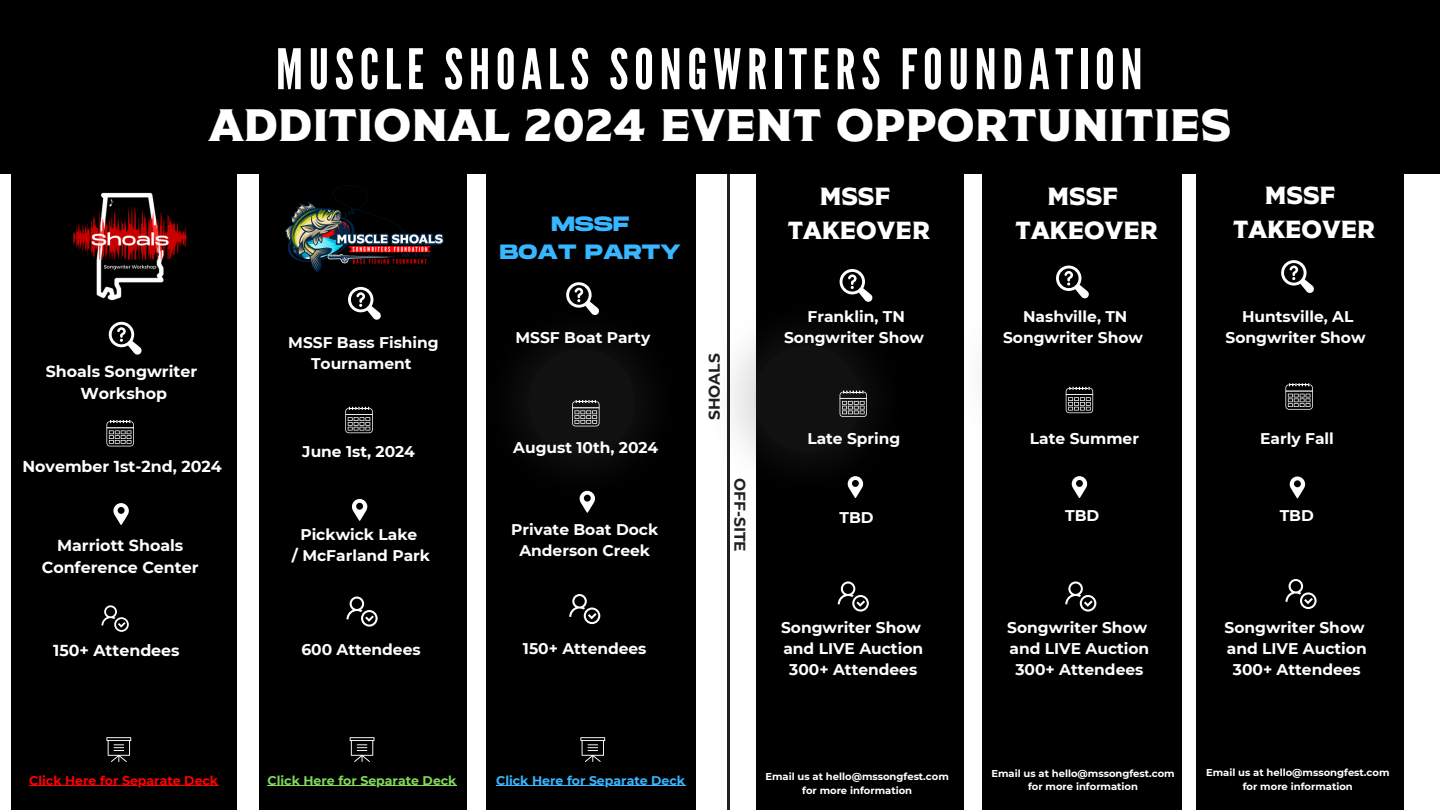
<style>
.page{position:relative;width:1440px;height:810px;background:#fff}
.page>*{position:absolute;margin:0;border:0;box-sizing:border-box;transform-origin:0 0}
.t1{font:55.8px "League Gothic";letter-spacing:.105em;color:#fff}
.t2{font:45.3px "SS Baldwins Serif";letter-spacing:.01em;color:#fff}
.t3{font:24.7px "SS Baldwins Serif";color:#fff}
.t4{font:700 20.7px "Monument Extended";color:#38b6ff}
.t5{font:700 15.8px "Montserrat";color:#fff}
.t6{font:700 15.5px "Montserrat";color:#fff}
.t7{font:700 15.5px "Montserrat";color:#231f20}
.t8{font:700 12.5px "Montserrat";color:#7ed957}
.t9{font:700 12.5px "Montserrat";color:#38b6ff}
.t10{font:700 12.5px "Montserrat";color:#f00}
.t11{font:700 10px "Montserrat";color:#fff}
</style>
<div class="page">
<div style="left:11px;top:168px;width:225px;height:642px;background:#000"></div>
<div style="left:260px;top:158px;width:207px;height:652px;background:#000"></div>
<div style="left:486px;top:158px;width:210px;height:652px;background:#000"></div>
<div style="left:756px;top:169px;width:207px;height:641px;background:#000"></div>
<img style="left:519px;top:340px;width:125px;height:161px">
<img style="left:731px;top:336px;width:139px;height:150px">
<img style="left:963px;top:277px;width:20px;height:199px">
<div style="left:983px;top:169px;width:199px;height:641px;background:#000"></div>
<div style="left:1196px;top:168px;width:207px;height:642px;background:#000"></div>
<img style="left:73px;top:192px;width:114px;height:109px">
<div style="left:0;top:0;width:1440px;height:174px;background:#000"></div>
<img style="left:236px;top:174px;width:208px;height:154px">
<svg style="left:109px;top:322px;width:33px;height:33px"></svg>
<svg style="left:106px;top:420px;width:28px;height:26px"></svg>
<svg style="left:113px;top:503px;width:16px;height:22px"></svg>
<svg style="left:101px;top:605px;width:28px;height:27px"></svg>
<svg style="left:348px;top:287px;width:33px;height:33px"></svg>
<svg style="left:345px;top:406px;width:28px;height:28px"></svg>
<svg style="left:352px;top:499px;width:15px;height:22px"></svg>
<svg style="left:346px;top:597px;width:32px;height:30px"></svg>
<svg style="left:566px;top:282px;width:33px;height:33px"></svg>
<div style="left:528px;top:349px;width:107px;height:106px;background:#111"></div>
<svg style="left:580px;top:491px;width:15px;height:22px"></svg>
<svg style="left:569px;top:594px;width:31px;height:30px"></svg>
<svg style="left:840px;top:269px;width:33px;height:33px"></svg>
<svg style="left:754px;top:346px;width:113px;height:106px"></svg>
<svg style="left:848px;top:476px;width:15px;height:22px"></svg>
<svg style="left:838px;top:581px;width:31px;height:30px"></svg>
<svg style="left:1056px;top:266px;width:33px;height:33px"></svg>
<svg style="left:1065px;top:386px;width:29px;height:28px"></svg>
<svg style="left:1072px;top:476px;width:15px;height:22px"></svg>
<svg style="left:1065px;top:581px;width:31px;height:30px"></svg>
<svg style="left:1281px;top:260px;width:33px;height:33px"></svg>
<svg style="left:1285px;top:383px;width:28px;height:26px"></svg>
<svg style="left:1290px;top:477px;width:15px;height:22px"></svg>
<svg style="left:1285px;top:579px;width:32px;height:30px"></svg>
<hr style="left:727px;top:174px;width:3px;height:636px;background:#231f20">
<hr style="left:268px;top:786px;width:189px;height:1px;background:#7ed957">
<hr style="left:496px;top:786px;width:189px;height:1px;background:#38b6ff">
<svg style="left:350px;top:737px;width:24px;height:25px"></svg>
<svg style="left:580px;top:737px;width:25px;height:25px"></svg>
<svg style="left:106px;top:737px;width:25px;height:25px"></svg>
<hr style="left:29px;top:786px;width:189px;height:1px;background:#f00">
<p class="t1" style="left:276px;top:37px;width:868px">MUSCLE SHOALS SONGWRITERS FOUNDATION</p>
<p class="t2" style="left:209px;top:107px;width:1023px">ADDITIONAL 2024 EVENT OPPORTUNITIES</p>
<p class="t5" style="left:46px;top:362px;width:153px">Shoals Songwriter</p>
<p class="t5" style="left:80px;top:384px;width:88px">Workshop</p>
<p class="t5" style="left:22px;top:456px;width:201px">November 1st-2nd, 2024</p>
<p class="t5" style="left:57px;top:535px;width:128px">Marriott Shoals</p>
<p class="t5" style="left:42px;top:557px;width:158px">Conference Center</p>
<p class="t5" style="left:53px;top:640px;width:128px">150+ Attendees</p>
<p class="t10" style="left:29px;top:773px;width:191px">Click Here for Separate Deck</p>
<p class="t4" style="left:551px;top:212px;width:79px">MSSF</p>
<p class="t4" style="left:500px;top:240px;width:183px">BOAT PARTY</p>
<p class="t6" style="left:288px;top:333px;width:152px">MSSF Bass Fishing</p>
<p class="t6" style="left:311px;top:353px;width:102px">Tournament</p>
<p class="t6" style="left:515px;top:328px;width:136px">MSSF Boat Party</p>
<p class="t7" style="left:705px;top:420px;width:68px;rotate:-90deg">SHOALS</p>
<p class="t6" style="left:302px;top:442px;width:114px">June 1st, 2024</p>
<p class="t6" style="left:513px;top:438px;width:147px">August 10th, 2024</p>
<p class="t6" style="left:300px;top:525px;width:119px">Pickwick Lake</p>
<p class="t6" style="left:292px;top:546px;width:140px">/ McFarland Park</p>
<p class="t6" style="left:511px;top:520px;width:149px">Private Boat Dock</p>
<p class="t6" style="left:519px;top:541px;width:132px">Anderson Creek</p>
<p class="t7" style="left:749px;top:478px;width:75px;rotate:90deg">OFF-SITE</p>
<p class="t6" style="left:301px;top:640px;width:121px">600 Attendees</p>
<p class="t6" style="left:523px;top:639px;width:125px">150+ Attendees</p>
<p class="t3" style="left:820px;top:186px;width:72px">MSSF</p>
<p class="t3" style="left:788px;top:221px;width:144px">TAKEOVER</p>
<p class="t6" style="left:808px;top:307px;width:99px">Franklin, TN</p>
<p class="t6" style="left:784px;top:328px;width:141px">Songwriter Show</p>
<p class="t6" style="left:807px;top:429px;width:95px">Late Spring</p>
<p class="t6" style="left:840px;top:508px;width:36px">TBD</p>
<p class="t6" style="left:781px;top:618px;width:141px">Songwriter Show</p>
<p class="t6" style="left:783px;top:639px;width:141px">and LIVE Auction</p>
<p class="t6" style="left:789px;top:660px;width:129px">300+ Attendees</p>
<p class="t8" style="left:268px;top:773px;width:191px">Click Here for Separate Deck</p>
<p class="t9" style="left:496px;top:773px;width:191px">Click Here for Separate Deck</p>
<p class="t11" style="left:765px;top:771px;width:185px">Email us at hello@mssongfest.com</p>
<p class="t11" style="left:802px;top:784px;width:112px">for more information</p>
<p class="t3" style="left:1048px;top:186px;width:72px">MSSF</p>
<p class="t3" style="left:1016px;top:221px;width:144px">TAKEOVER</p>
<p class="t3" style="left:1265px;top:185px;width:72px">MSSF</p>
<p class="t3" style="left:1233px;top:219px;width:144px">TAKEOVER</p>
<p class="t6" style="left:1023px;top:307px;width:106px">Nashville, TN</p>
<p class="t6" style="left:1003px;top:328px;width:141px">Songwriter Show</p>
<p class="t6" style="left:1242px;top:307px;width:113px">Huntsville, AL</p>
<p class="t6" style="left:1226px;top:328px;width:141px">Songwriter Show</p>
<p class="t6" style="left:1030px;top:429px;width:111px">Late Summer</p>
<p class="t6" style="left:1260px;top:429px;width:75px">Early Fall</p>
<p class="t6" style="left:1065px;top:506px;width:36px">TBD</p>
<p class="t6" style="left:1280px;top:506px;width:36px">TBD</p>
<p class="t6" style="left:1007px;top:618px;width:141px">Songwriter Show</p>
<p class="t6" style="left:1010px;top:639px;width:141px">and LIVE Auction</p>
<p class="t6" style="left:1015px;top:660px;width:129px">300+ Attendees</p>
<p class="t6" style="left:1225px;top:618px;width:141px">Songwriter Show</p>
<p class="t6" style="left:1227px;top:639px;width:141px">and LIVE Auction</p>
<p class="t6" style="left:1233px;top:660px;width:129px">300+ Attendees</p>
<p class="t11" style="left:991px;top:767px;width:185px">Email us at hello@mssongfest.com</p>
<p class="t11" style="left:1028px;top:781px;width:112px">for more information</p>
<p class="t11" style="left:1206px;top:766px;width:185px">Email us at hello@mssongfest.com</p>
<p class="t11" style="left:1243px;top:780px;width:112px">for more information</p>
</div>
